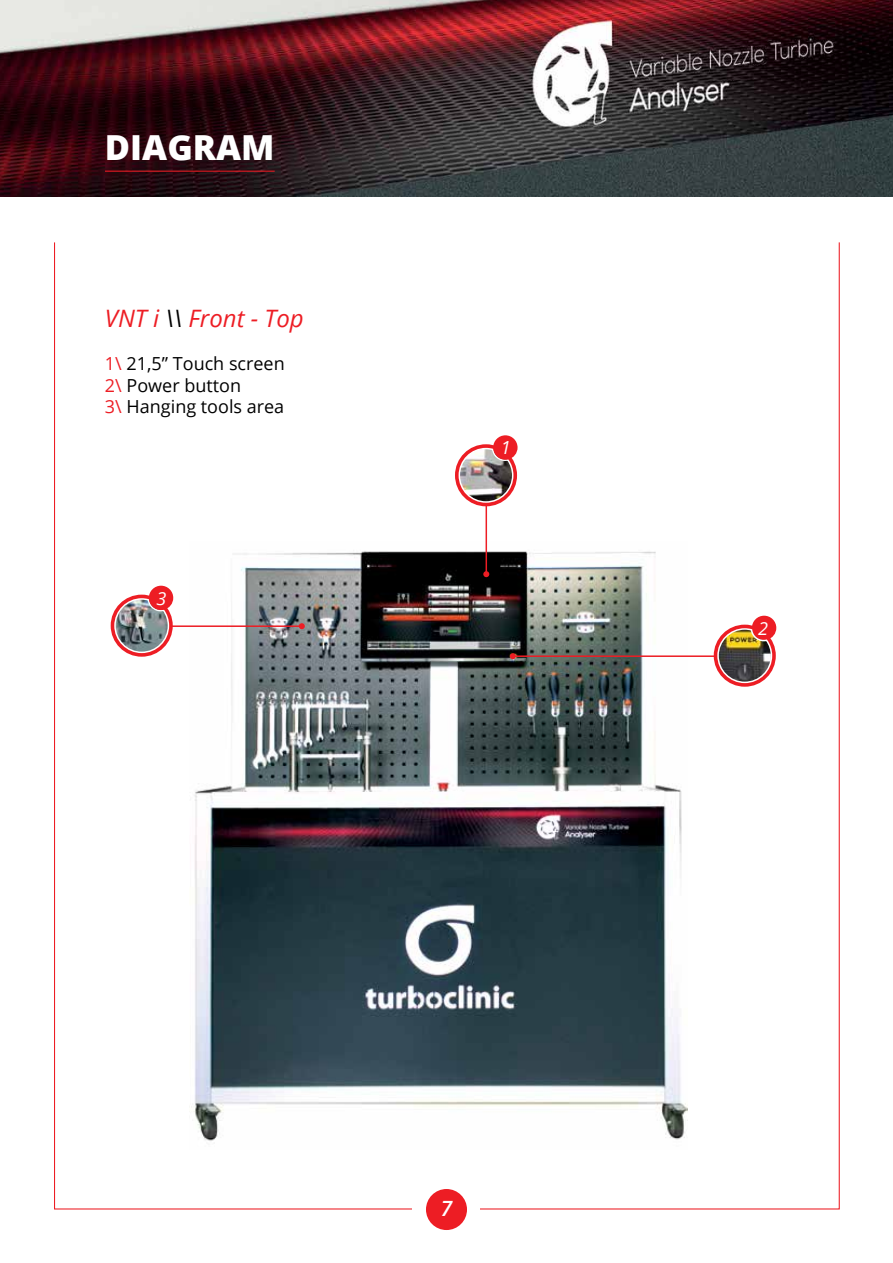
<style>
.page{position:relative;width:893px;height:1263px;background:#fff}
.page>*{position:absolute;margin:0;border:0;box-sizing:border-box;transform-origin:0 0}
.t1{font:800 34.5px "Open Sans";color:#fff}
.t2{font:italic 24px "Open Sans";color:#ed1d24}
.t3{font:italic 600 21px "Open Sans";color:#fff}
.t4{font:18px/21.6px "Open Sans";color:#000}
.t5{font:italic 18px "Open Sans";color:#fff}
.s1{color:#000}
.s2{color:#ed1d24}
</style>
<div class="page">
<img style="left:0;top:0;width:893px;height:196px">
<div style="left:426px;top:1189px;width:41px;height:41px;background:#ed1d24;border-radius:50%"></div>
<hr style="left:105px;top:171px;width:170px;height:1px;background:#ed1d24">
<img style="left:191px;top:541px;width:496px;height:600px">
<div style="left:455px;top:444px;width:62px;height:62px;background:#ed1d24;border-radius:50%"></div>
<img style="left:458px;top:435px;width:60px;height:68px">
<hr style="left:486px;top:505px;width:1px;height:69px;background:#ed1d24">
<svg style="left:483px;top:571px;width:6px;height:6px"></svg>
<svg style="left:714px;top:625px;width:62px;height:62px"></svg>
<hr style="left:513px;top:655px;width:260px;height:2px;background:#ed1d24">
<svg style="left:510px;top:653px;width:6px;height:6px"></svg>
<hr style="left:155px;top:625px;width:147px;height:2px;background:#ed1d24">
<svg style="left:299px;top:623px;width:6px;height:6px"></svg>
<div style="left:111px;top:595px;width:62px;height:62px;background:#ed1d24;border-radius:50%"></div>
<img style="left:114px;top:586px;width:59px;height:68px">
<img style="left:717px;top:616px;width:59px;height:68px">
<h1 class="t1" style="left:105px;top:121px;width:171px">DIAGRAM</h1>
<h2 class="t2" style="left:105px;top:302px;width:200px">VNT i <span class="s1">\\</span> Front - Top</h2>
<p class="t4" style="left:105px;top:352px;width:181px"><span class="s2">1\</span> 21,5” Touch screen<br><span class="s2">2\</span> Power button<br><span class="s2">3\</span> Hanging tools area</p>
<p class="t5" style="left:156px;top:586px;width:11px">3</p>
<p class="t5" style="left:501px;top:435px;width:11px">1</p>
<p class="t3" style="left:441px;top:1194px;width:13px">7</p>
<p class="t5" style="left:758px;top:616px;width:11px">2</p>
</div>
